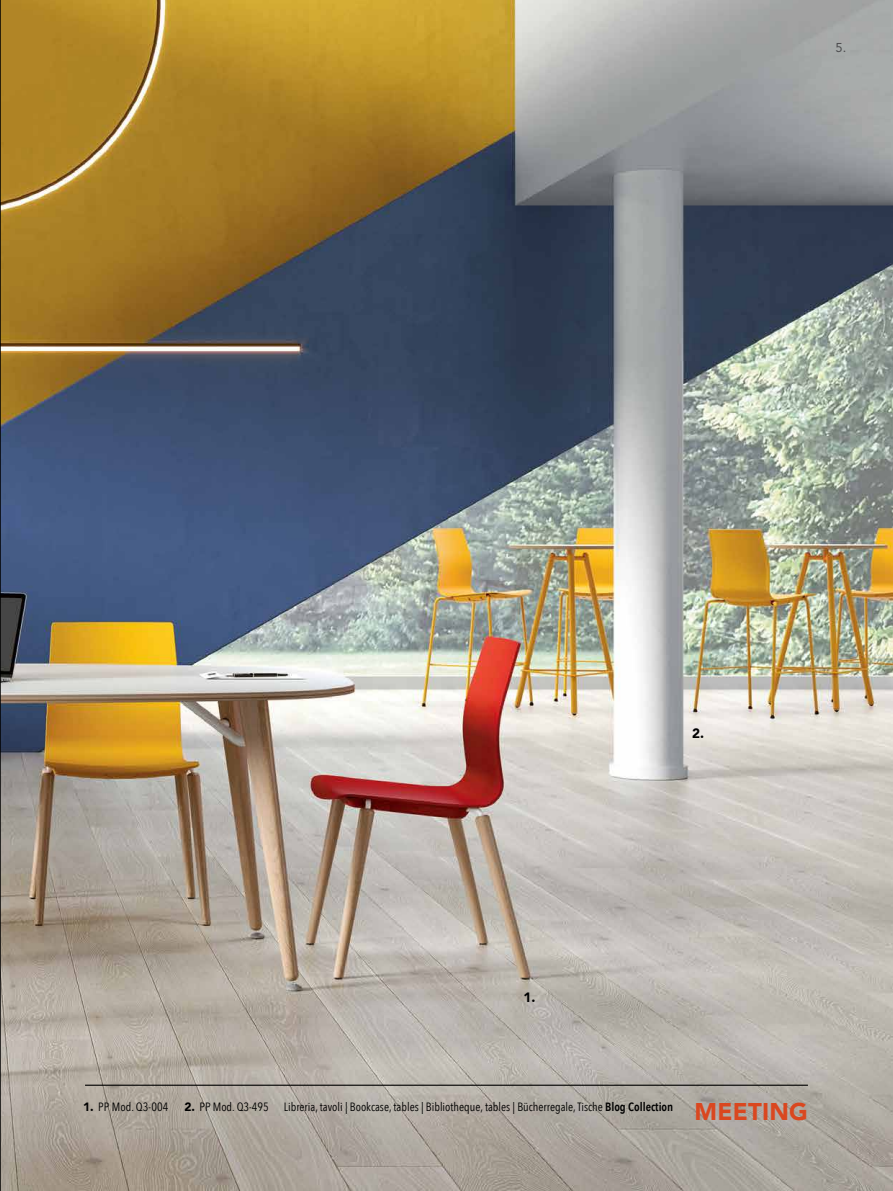
<style>
.page{position:relative;width:893px;height:1191px;background:#fff}
.page>*{position:absolute;margin:0;border:0;box-sizing:border-box;transform-origin:0 0}
.t1{font:900 13.5px "Avenir";color:#000}
.t2{font:12.75px "Avenir LT Std";color:#4d4d4f}
.t3{font:12px "Avenir Next Condensed";color:#000}
.s1{font-family:"Avenir";font-weight:900}
.s2{font-weight:600}
.s3{font-family:"Avenir LT Std";font-weight:900;font-size:24px;color:#da471f}
</style>
<div class="page">
<img style="left:1px;top:0;width:892px;height:1191px">
<hr style="left:0;top:0;width:1px;height:1191px;background:#000">
<hr style="left:85px;top:1084px;width:723px;height:1px;background:#000">
<p class="t2" style="left:835px;top:40px;width:12px">5.</p>
<p class="t1" style="left:524px;top:985px;width:13px">1.</p>
<p class="t1" style="left:692px;top:721px;width:13px">2.</p>
<p class="t3" style="left:83px;top:1096px;width:87px"><span class="s1">1.</span> PP Mod. Q3-004</p>
<p class="t3" style="left:184px;top:1096px;width:625px"><span class="s1">2.</span> PP Mod. Q3-495 Libreria, tavoli | Bookcase, tables | Bibliotheque, tables | Bücherregale, Tische <span class="s2">Blog Collection</span> <span class="s3">MEETING</span></p>
</div>
